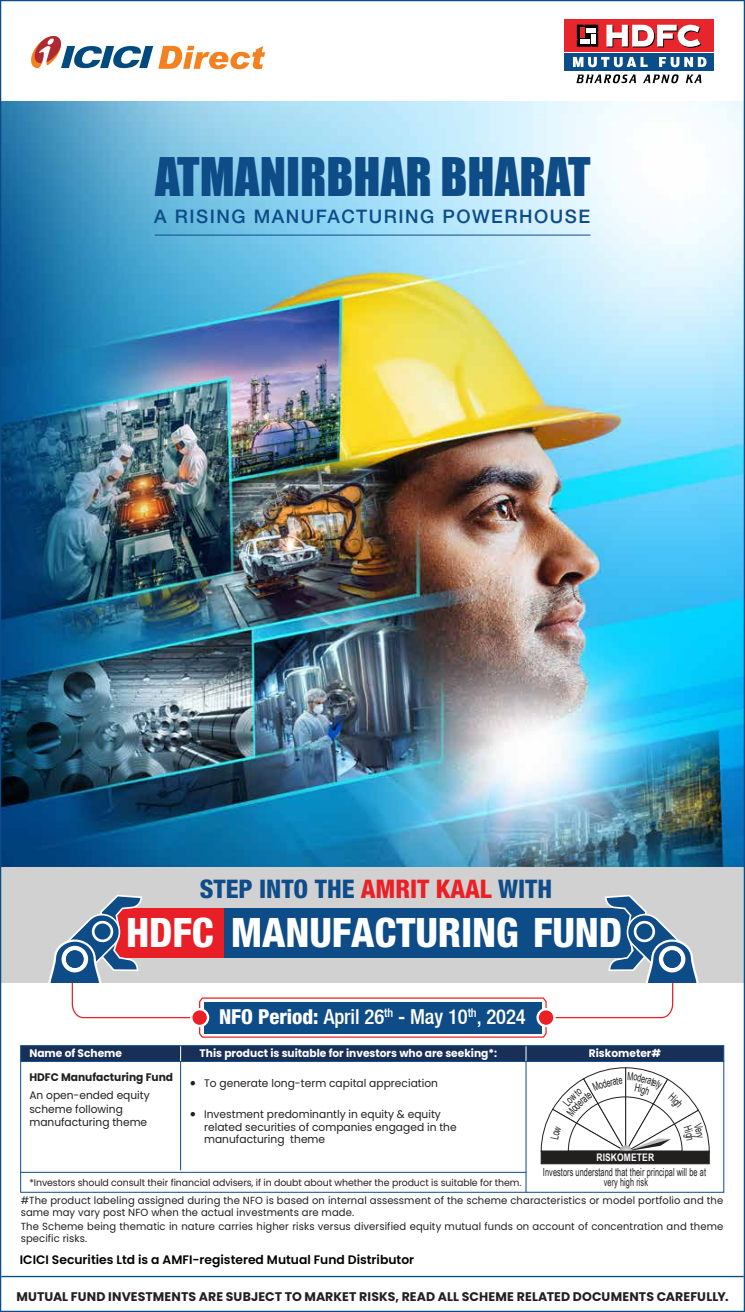
<style>
.page{position:relative;width:745px;height:1312px;background:#fff}
.page>*{position:absolute;margin:0;border:0;box-sizing:border-box;transform-origin:0 0}
.t1{font:48.88px "Impact";color:#0e4c87}
.t2{font:800 condensed 40.62px "Helvetica Neue";letter-spacing:-.005em;color:#fff}
.t3{font:800 condensed 25.62px "Helvetica Neue";letter-spacing:-.005em;color:#0e4d89}
.t4{font:500 condensed 20.62px "Helvetica Neue";letter-spacing:-.005em;color:#fff}
.t5{font:500 18.62px "Helvetica Neue";letter-spacing:.08em;color:#0e4c87}
.t6{font:700 12.5px "Poppins";letter-spacing:.005em;color:#231f20}
.t7{font:600 12.25px "Poppins";color:#000}
.t8{font:11.12px/10.2px "Arial Narrow";letter-spacing:.01em;color:#221f1f;text-align:center;scale:.8 1}
.t9{font:11px/12.8px "Poppins";color:#231f20}
.t10{font:700 11px "Poppins";color:#fff}
.t11{font:11px/13.8px "Poppins";color:#221f1f}
.t12{font:700 11px "Poppins";color:#221f1f}
.t13{font:700 10.38px "Arial Narrow";letter-spacing:.01em;color:#fff}
.t14{font:10.25px/12px "Poppins";letter-spacing:.01em;color:#231f20}
.t15{font:9.62px "Poppins";letter-spacing:-.01em;color:#231f20}
.t16{font:7.75px "Wingdings";color:#221f1f}
.s1{color:#eb2027}
.s2{font-weight:800}
</style>
<div class="page">
<img style="left:0;top:0;width:744px;height:1311px">
<svg style="left:29px;top:34px;width:236px;height:37px"></svg>
<svg style="left:540px;top:1067px;width:169px;height:122px"></svg>
<h1 class="t1" style="left:155px;top:138px;width:436px">ATMANIRBHAR BHARAT</h1>
<h3 class="t5" style="left:154px;top:205px;width:437px">A RISING MANUFACTURING POWERHOUSE</h3>
<h3 class="t3" style="left:200px;top:872px;width:353px">STEP INTO THE <span class="s1">AMRIT KAAL</span> WITH</h3>
<h2 class="t2" style="left:126px;top:907px;width:497px">HDFC MANUFACTURING FUND</h2>
<h3 class="t4" style="left:219px;top:1004px;width:308px"><span class="s2">NFO Period:</span> April 26<sup>th</sup> - May 10<sup>th</sup>, 2024</h3>
<p class="t10" style="left:29px;top:1046px;width:94px">Name of Scheme</p>
<p class="t10" style="left:199px;top:1046px;width:299px">This product is suitable for investors who are seeking*:</p>
<p class="t10" style="left:588px;top:1046px;width:74px">Riskometer#</p>
<p class="t12" style="left:29px;top:1070px;width:145px">HDFC Manufacturing Fund</p>
<p class="t11" style="left:29px;top:1087px;width:122px">An open-ended equity scheme following manufacturing theme</p>
<p class="t9" style="left:204px;top:1076px;width:235px">To generate long-term capital appreciation</p>
<p class="t9" style="left:204px;top:1107px;width:254px">Investment predominantly in equity &amp; equity related securities of companies engaged in the manufacturing theme</p>
<p class="t15" style="left:29px;top:1176px;width:493px">*Investors should consult their financial advisers, if in doubt about whether the product is suitable for them.</p>
<p class="t16" style="left:190px;top:1079px;width:7px">●</p>
<p class="t16" style="left:190px;top:1109px;width:7px">●</p>
<p class="t13" style="left:596px;top:1149px;width:59px">RISKOMETER</p>
<p class="t8" style="left:542px;top:1166px;width:205px">Investors understand that their principal will be at very high risk</p>
<p class="t14" style="left:21px;top:1194px;width:703px">#The product labeling assigned during the NFO is based on internal assessment of the scheme characteristics or model portfolio and the same may vary post NFO when the actual investments are made.</p>
<p class="t14" style="left:21px;top:1220px;width:703px">The Scheme being thematic in nature carries higher risks versus diversified equity mutual funds on account of concentration and theme specific risks.</p>
<p class="t7" style="left:20px;top:1251px;width:395px">ICICI Securities Ltd is a AMFI-registered Mutual Fund Distributor</p>
<p class="t6" style="left:16px;top:1288px;width:713px">MUTUAL FUND INVESTMENTS ARE SUBJECT TO MARKET RISKS, READ ALL SCHEME RELATED DOCUMENTS CAREFULLY.</p>
</div>
